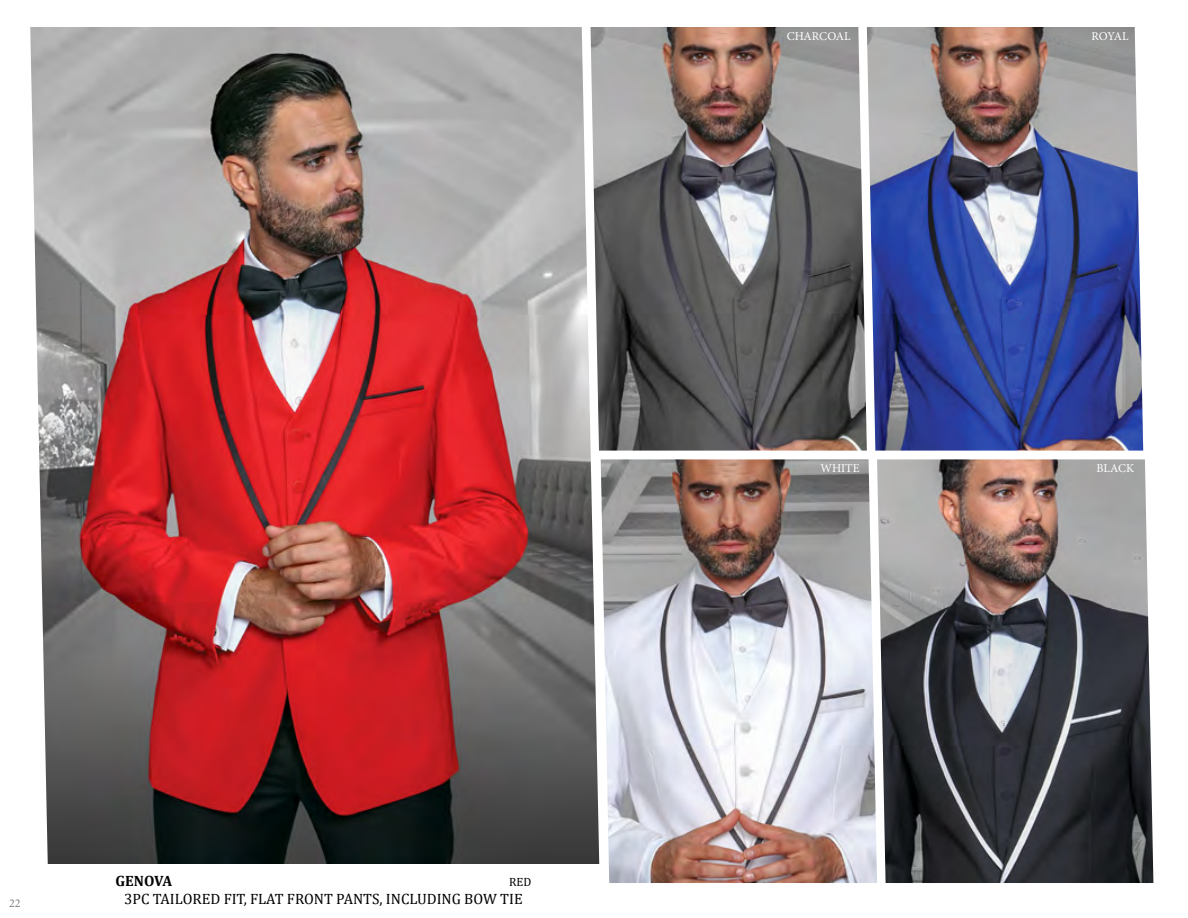
<style>
.page{position:relative;width:1188px;height:918px;background:#fff}
.page>*{position:absolute;margin:0;border:0;box-sizing:border-box;transform-origin:0 0}
.t1{font:15px "Cambria";color:#000}
.t2{font:700 15px "Cambria";color:#000}
.t3{font:12px "Minion Pro";color:#fff}
.t4{font:12px "Cambria";color:#000}
.t5{font:12px "Minion Pro";color:#000}
</style>
<div class="page">
<img style="left:30px;top:27px;width:569px;height:837px">
<img style="left:590px;top:27px;width:553px;height:424px">
<img style="left:601px;top:459px;width:552px;height:424px">
<p class="t5" style="left:9px;top:895px;width:13px">22</p>
<p class="t2" style="left:116px;top:870px;width:58px">GENOVA</p>
<p class="t4" style="left:509px;top:874px;width:24px">RED</p>
<p class="t1" style="left:124px;top:890px;width:400px">3PC TAILORED FIT, FLAT FRONT PANTS, INCLUDING BOW TIE</p>
<p class="t3" style="left:787px;top:28px;width:65px">CHARCOAL</p>
<p class="t3" style="left:1091px;top:28px;width:39px">ROYAL</p>
<p class="t3" style="left:820px;top:461px;width:41px">WHITE</p>
<p class="t3" style="left:1097px;top:461px;width:39px">BLACK</p>
</div>
